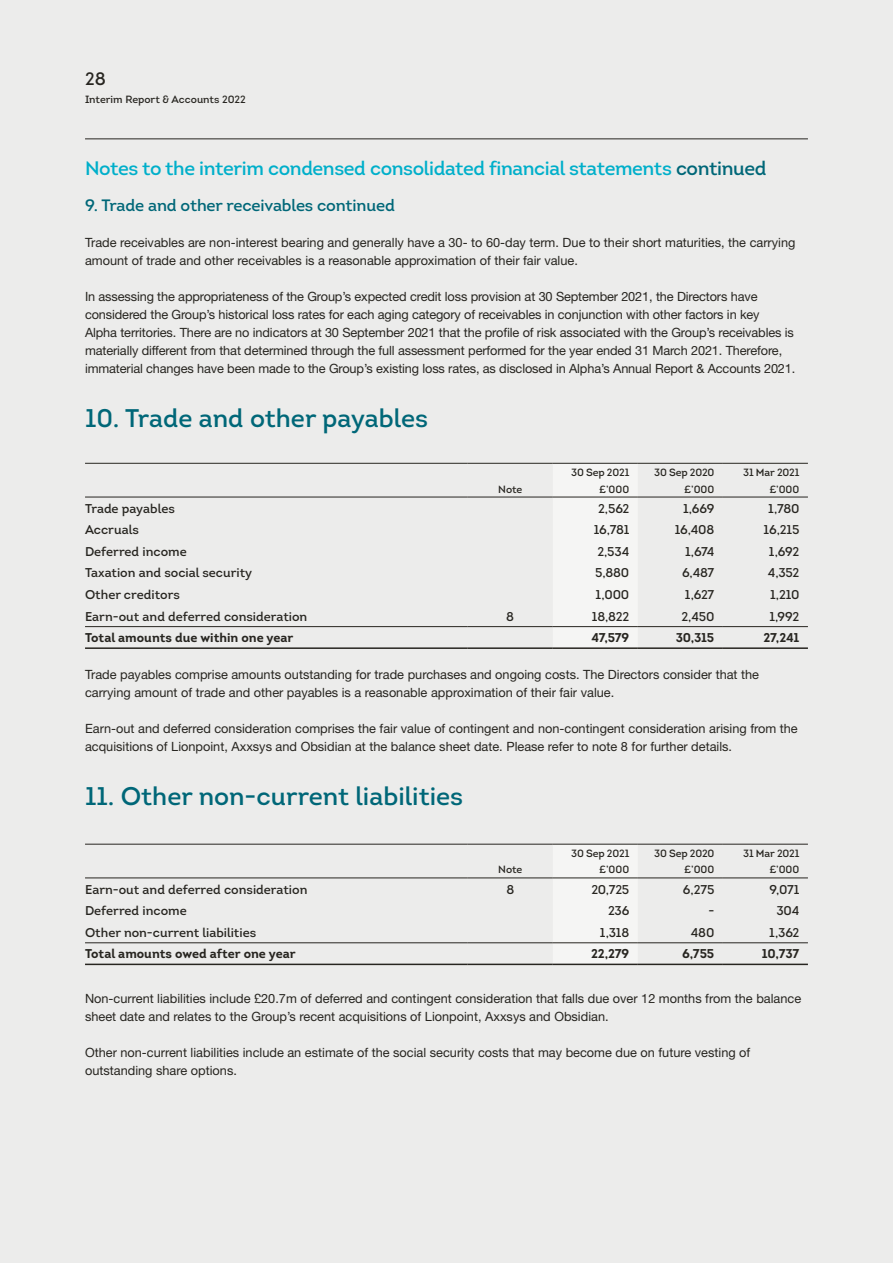
<style>
.page{position:relative;width:893px;height:1263px;background:#ececeb}
.page>*{position:absolute;margin:0;border:0;box-sizing:border-box;transform-origin:0 0}
.t1{font:25.5px "Intro";color:#006778}
.t2{font:19.5px "Intro";letter-spacing:-.02em;color:#00afca}
.t3{font:18px "Intro";color:#272520}
.t4{font:16.5px "Intro";letter-spacing:-.01em;color:#006778}
.t5{font:12.75px/18px "Helvetica Neue LT Std";color:#272520}
.t6{font:12.75px "Intro";color:#272520}
.t7{font:700 12.75px "Intro";color:#272520}
.t8{font:10.5px "Intro";letter-spacing:-.005em;color:#272520}
.s1{color:#006778}
</style>
<div class="page">
<div style="left:553px;top:496px;width:85px;height:132px;background:#f5f5f4"></div>
<hr style="left:85px;top:463px;width:383px;height:1px;background:#272520">
<hr style="left:468px;top:463px;width:85px;height:1px;background:#272520">
<hr style="left:638px;top:463px;width:85px;height:1px;background:#272520">
<hr style="left:723px;top:463px;width:85px;height:1px;background:#272520">
<hr style="left:85px;top:497px;width:383px;height:1px;background:#272520">
<hr style="left:468px;top:497px;width:85px;height:1px;background:#272520">
<hr style="left:553px;top:497px;width:85px;height:1px;background:#272520">
<hr style="left:638px;top:497px;width:85px;height:1px;background:#272520">
<hr style="left:723px;top:497px;width:85px;height:1px;background:#272520">
<hr style="left:553px;top:463px;width:85px;height:1px;background:#272520">
<hr style="left:85px;top:647px;width:383px;height:2px;background:#272520">
<hr style="left:468px;top:647px;width:85px;height:2px;background:#272520">
<hr style="left:553px;top:647px;width:85px;height:2px;background:#272520">
<hr style="left:638px;top:647px;width:85px;height:2px;background:#272520">
<hr style="left:723px;top:647px;width:85px;height:2px;background:#272520">
<hr style="left:638px;top:626px;width:85px;height:1px;background:#272520">
<hr style="left:723px;top:626px;width:85px;height:1px;background:#272520">
<hr style="left:553px;top:626px;width:85px;height:1px;background:#272520">
<hr style="left:468px;top:626px;width:85px;height:1px;background:#272520">
<hr style="left:85px;top:626px;width:383px;height:1px;background:#272520">
<div style="left:553px;top:877px;width:85px;height:67px;background:#f5f5f4"></div>
<hr style="left:85px;top:844px;width:383px;height:1px;background:#272520">
<hr style="left:468px;top:844px;width:85px;height:1px;background:#272520">
<hr style="left:638px;top:844px;width:85px;height:1px;background:#272520">
<hr style="left:723px;top:844px;width:85px;height:1px;background:#272520">
<hr style="left:553px;top:878px;width:85px;height:1px;background:#272520">
<hr style="left:553px;top:844px;width:85px;height:1px;background:#272520">
<hr style="left:85px;top:878px;width:383px;height:1px;background:#272520">
<hr style="left:468px;top:878px;width:85px;height:1px;background:#272520">
<hr style="left:638px;top:878px;width:85px;height:1px;background:#272520">
<hr style="left:723px;top:878px;width:85px;height:1px;background:#272520">
<hr style="left:85px;top:963px;width:383px;height:2px;background:#272520">
<hr style="left:468px;top:963px;width:85px;height:2px;background:#272520">
<hr style="left:553px;top:963px;width:85px;height:2px;background:#272520">
<hr style="left:638px;top:963px;width:85px;height:2px;background:#272520">
<hr style="left:723px;top:963px;width:85px;height:2px;background:#272520">
<hr style="left:638px;top:942px;width:85px;height:1px;background:#272520">
<hr style="left:723px;top:942px;width:85px;height:1px;background:#272520">
<hr style="left:553px;top:942px;width:85px;height:1px;background:#272520">
<hr style="left:85px;top:942px;width:383px;height:1px;background:#272520">
<hr style="left:468px;top:942px;width:85px;height:1px;background:#272520">
<hr style="left:85px;top:139px;width:723px;height:1px;background:#272520">
<h3 class="t3" style="left:85px;top:67px;width:22px">28</h3>
<p class="t8" style="left:85px;top:93px;width:162px">Interim Report &amp; Accounts 2022</p>
<h2 class="t2" style="left:85px;top:156px;width:683px">Notes to the interim condensed consolidated financial statements <span class="s1">continued</span></h2>
<p class="t4" style="left:85px;top:195px;width:311px">9. Trade and other receivables continued</p>
<p class="t5" style="left:85px;top:233px;width:712px">Trade receivables are non-interest bearing and generally have a 30- to 60-day term. Due to their short maturities, the carrying amount of trade and other receivables is a reasonable approximation of their fair value.</p>
<p class="t5" style="left:85px;top:287px;width:712px">In assessing the appropriateness of the Group’s expected credit loss provision at 30 September 2021, the Directors have considered the Group’s historical loss rates for each aging category of receivables in conjunction with other factors in key<br>Alpha territories. There are no indicators at 30 September 2021 that the profile of risk associated with the Group’s receivables is materially different from that determined through the full assessment performed for the year ended 31 March 2021. Therefore, immaterial changes have been made to the Group’s existing loss rates, as disclosed in Alpha’s Annual Report &amp; Accounts 2021.</p>
<h1 class="t1" style="left:85px;top:402px;width:345px">10. Trade and other payables</h1>
<p class="t8" style="left:571px;top:465px;width:60px">30 Sep 2021</p>
<p class="t8" style="left:654px;top:465px;width:62px">30 Sep 2020</p>
<p class="t8" style="left:743px;top:465px;width:58px">31 Mar 2021</p>
<p class="t8" style="left:498px;top:482px;width:26px">Note</p>
<p class="t8" style="left:599px;top:482px;width:32px">£’000</p>
<p class="t8" style="left:684px;top:482px;width:32px">£’000</p>
<p class="t8" style="left:769px;top:482px;width:32px">£’000</p>
<p class="t6" style="left:85px;top:500px;width:91px">Trade payables</p>
<p class="t6" style="left:598px;top:500px;width:33px">2,562</p>
<p class="t6" style="left:683px;top:500px;width:33px">1,669</p>
<p class="t6" style="left:768px;top:500px;width:33px">1,780</p>
<p class="t6" style="left:85px;top:522px;width:55px">Accruals</p>
<p class="t6" style="left:594px;top:522px;width:37px">16,781</p>
<p class="t6" style="left:675px;top:522px;width:41px">16,408</p>
<p class="t6" style="left:764px;top:522px;width:37px">16,215</p>
<p class="t6" style="left:85px;top:543px;width:103px">Deferred income</p>
<p class="t6" style="left:597px;top:543px;width:33px">2,534</p>
<p class="t6" style="left:685px;top:543px;width:31px">1,674</p>
<p class="t6" style="left:769px;top:543px;width:32px">1,692</p>
<p class="t6" style="left:85px;top:565px;width:169px">Taxation and social security</p>
<p class="t6" style="left:595px;top:565px;width:36px">5,880</p>
<p class="t6" style="left:682px;top:565px;width:34px">6,487</p>
<p class="t6" style="left:768px;top:565px;width:33px">4,352</p>
<p class="t6" style="left:85px;top:587px;width:96px">Other creditors</p>
<p class="t6" style="left:596px;top:587px;width:35px">1,000</p>
<p class="t6" style="left:685px;top:587px;width:31px">1,627</p>
<p class="t6" style="left:770px;top:587px;width:31px">1,210</p>
<p class="t6" style="left:85px;top:608px;width:224px">Earn-out and deferred consideration</p>
<p class="t6" style="left:506px;top:608px;width:9px">8</p>
<p class="t6" style="left:592px;top:608px;width:39px">18,822</p>
<p class="t6" style="left:681px;top:608px;width:34px">2,450</p>
<p class="t6" style="left:769px;top:608px;width:32px">1,992</p>
<p class="t7" style="left:85px;top:629px;width:210px">Total amounts due within one year</p>
<p class="t7" style="left:592px;top:629px;width:39px">47,579</p>
<p class="t7" style="left:676px;top:629px;width:40px">30,315</p>
<p class="t7" style="left:763px;top:629px;width:37px">27,241</p>
<p class="t5" style="left:85px;top:665px;width:676px">Trade payables comprise amounts outstanding for trade purchases and ongoing costs. The Directors consider that the carrying amount of trade and other payables is a reasonable approximation of their fair value.</p>
<p class="t5" style="left:85px;top:719px;width:714px">Earn-out and deferred consideration comprises the fair value of contingent and non-contingent consideration arising from the acquisitions of Lionpoint, Axxsys and Obsidian at the balance sheet date. Please refer to note 8 for further details.</p>
<h1 class="t1" style="left:85px;top:780px;width:380px">11. Other non-current liabilities</h1>
<p class="t8" style="left:571px;top:846px;width:60px">30 Sep 2021</p>
<p class="t8" style="left:654px;top:846px;width:62px">30 Sep 2020</p>
<p class="t8" style="left:743px;top:846px;width:58px">31 Mar 2021</p>
<p class="t8" style="left:498px;top:863px;width:26px">Note</p>
<p class="t8" style="left:599px;top:863px;width:32px">£’000</p>
<p class="t8" style="left:684px;top:863px;width:32px">£’000</p>
<p class="t8" style="left:769px;top:863px;width:32px">£’000</p>
<p class="t6" style="left:85px;top:881px;width:224px">Earn-out and deferred consideration</p>
<p class="t6" style="left:506px;top:881px;width:9px">8</p>
<p class="t6" style="left:591px;top:881px;width:39px">20,725</p>
<p class="t6" style="left:683px;top:881px;width:33px">6,275</p>
<p class="t6" style="left:769px;top:881px;width:31px">9,071</p>
<p class="t6" style="left:85px;top:903px;width:103px">Deferred income</p>
<p class="t6" style="left:608px;top:903px;width:23px">236</p>
<p class="t6" style="left:708px;top:903px;width:7px">-</p>
<p class="t6" style="left:776px;top:903px;width:24px">304</p>
<p class="t6" style="left:85px;top:924px;width:173px">Other non-current liabilities</p>
<p class="t6" style="left:600px;top:924px;width:31px">1,318</p>
<p class="t6" style="left:691px;top:924px;width:25px">480</p>
<p class="t6" style="left:769px;top:924px;width:32px">1,362</p>
<p class="t7" style="left:85px;top:946px;width:212px">Total amounts owed after one year</p>
<p class="t7" style="left:591px;top:946px;width:40px">22,279</p>
<p class="t7" style="left:682px;top:946px;width:34px">6,755</p>
<p class="t7" style="left:762px;top:946px;width:39px">10,737</p>
<p class="t5" style="left:85px;top:989px;width:718px">Non-current liabilities include £20.7m of deferred and contingent consideration that falls due over 12 months from the balance sheet date and relates to the Group’s recent acquisitions of Lionpoint, Axxsys and Obsidian.</p>
<p class="t5" style="left:85px;top:1043px;width:667px">Other non-current liabilities include an estimate of the social security costs that may become due on future vesting of outstanding share options.</p>
</div>
